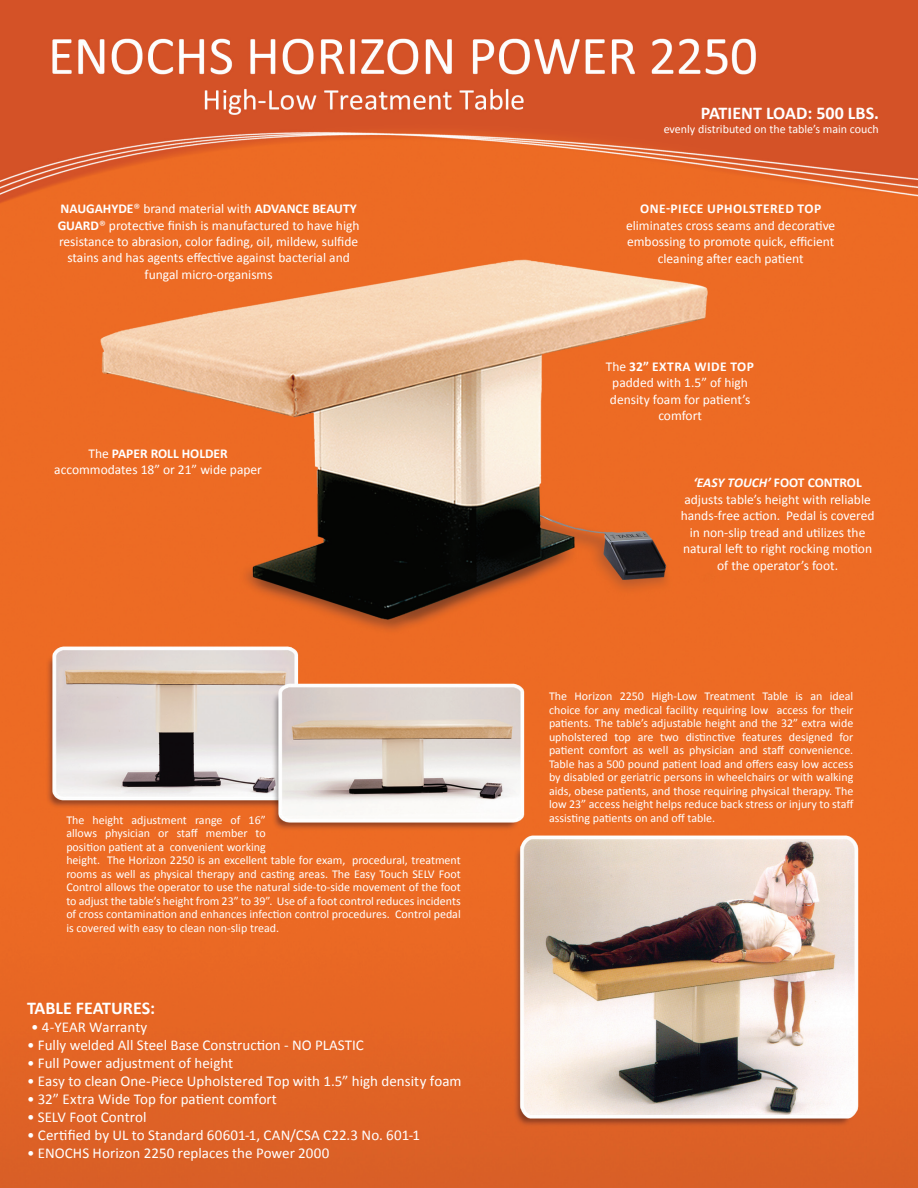
<style>
.page{position:relative;width:918px;height:1188px;background:#fff}
.page>*{position:absolute;margin:0;border:0;box-sizing:border-box;transform-origin:0 0}
.t1{font:700 18px "Calibri";color:#fff}
.t2{font:15px "Calibri";color:#fff}
.t3{font:13.5px/16.5px "Calibri";color:#fff;text-align:center}
.t4{font:700 13.5px "Calibri";letter-spacing:.04em;color:#fff}
.t5{font:12px/13.5px "Calibri";color:#fff;text-align:justify}
.s1{font-weight:700}
.s2{font-weight:400}
.s3{font-weight:700;font-style:italic}
</style>
<div class="page">
<img style="left:0;top:0;width:918px;height:1188px">
<p class="t3" style="left:61px;top:200px;width:235px"><span class="s1">NAUGAHYDE</span>® brand material with <span class="s1">ADVANCE</span></p>
<p class="t4" style="left:312px;top:200px;width:46px">BEAUTY</p>
<p class="t3" style="left:58px;top:216px;width:303px"><span class="s1">GUARD</span>® protective finish is manufactured to have high</p>
<p class="t3" style="left:59px;top:233px;width:301px">resistance to abrasion, color fading, oil, mildew, sulfide</p>
<p class="t3" style="left:67px;top:249px;width:284px">stains and has agents effective against bacterial and</p>
<p class="t3" style="left:145px;top:266px;width:130px">fungal micro-organisms</p>
<p class="t3" style="left:54px;top:444px;width:209px">The <span class="s1">PAPER ROLL HOLDER </span>accommodates 18” or 21” wide paper</p>
<h1 class="t1" style="left:701px;top:102px;width:180px">PATIENT LOAD: 500 LBS.</h1>
<p class="t5" style="left:664px;top:122px;width:217px">evenly distributed on the table’s main couch</p>
<p class="t4" style="left:640px;top:200px;width:183px">ONE-PIECE UPHOLSTERED TOP</p>
<p class="t3" style="left:626px;top:216px;width:211px">eliminates cross seams and decorative embossing to promote quick, efficient cleaning after each patient</p>
<p class="t4" style="left:606px;top:358px;width:71px"><span class="s2">The</span> 32” EXTRA</p>
<p class="t4" style="left:694px;top:358px;width:20px">WIDE</p>
<p class="t4" style="left:730px;top:358px;width:16px">TOP</p>
<p class="t3" style="left:610px;top:374px;width:142px">padded with 1.5” of high density foam for patient’s comfort</p>
<p class="t3" style="left:681px;top:474px;width:195px"><span class="s3">‘EASY TOUCH’</span> <span class="s1">FOOT CONTROL </span>adjusts table’s height with reliable hands-free action. Pedal is covered in non-slip tread and utilizes the natural left to right rocking motion of the operator’s foot.</p>
<p class="t5" style="left:549px;top:689px;width:306px">The Horizon 2250 High-Low Treatment Table is an ideal choice for any medical facility requiring low access for their patients. The table’s adjustable height and the 32” extra wide upholstered top are two distinctive features designed for patient comfort as well as physician and staff convenience.<br>Table has a 500 pound patient load and offers easy low access by disabled or geriatric persons in wheelchairs or with walking aids, obese patients, and those requiring physical therapy. The low 23” access height helps reduce back stress or injury to staff</p>
<p class="t5" style="left:66px;top:813px;width:201px">The height adjustment range of 16”</p>
<p class="t5" style="left:549px;top:811px;width:168px">assisting patients on and off table.</p>
<p class="t5" style="left:66px;top:826px;width:396px;text-align:left">allows physician or staff member to<br>position patient at a convenient working<br>height. The Horizon 2250 is an excellent table for exam, procedural, treatment rooms as well as physical therapy and casting areas. The Easy Touch SELV Foot Control allows the operator to use the natural side-to-side movement of the foot to adjust the table’s height from 23” to 39”. Use of a foot control reduces incidents of cross contamination and enhances infection control procedures. Control pedal is covered with easy to clean non-slip tread.</p>
<h1 class="t1" style="left:27px;top:997px;width:86px">TABLE FEATURES</h1>
<h1 class="t1" style="left:150px;top:997px;width:6px">:</h1>
<p class="t2" style="left:31px;top:1018px;width:118px">• 4-YEAR Warranty</p>
<p class="t2" style="left:27px;top:1036px;width:338px">• Fully welded All Steel Base Construction - NO PLASTIC</p>
<p class="t2" style="left:27px;top:1054px;width:208px">• Full Power adjustment of height</p>
<p class="t2" style="left:27px;top:1072px;width:436px">• Easy to clean One-Piece Upholstered Top with 1.5” high density foam</p>
<p class="t2" style="left:27px;top:1090px;width:251px">• 32” Extra Wide Top for patient comfort</p>
<p class="t2" style="left:27px;top:1108px;width:121px">• SELV Foot Control</p>
<p class="t2" style="left:27px;top:1126px;width:395px">• Certified by UL to Standard 60601-1, CAN/CSA C22.3 No. 601-1</p>
<p class="t2" style="left:27px;top:1144px;width:304px">• ENOCHS Horizon 2250 replaces the Power 2000</p>
</div>
